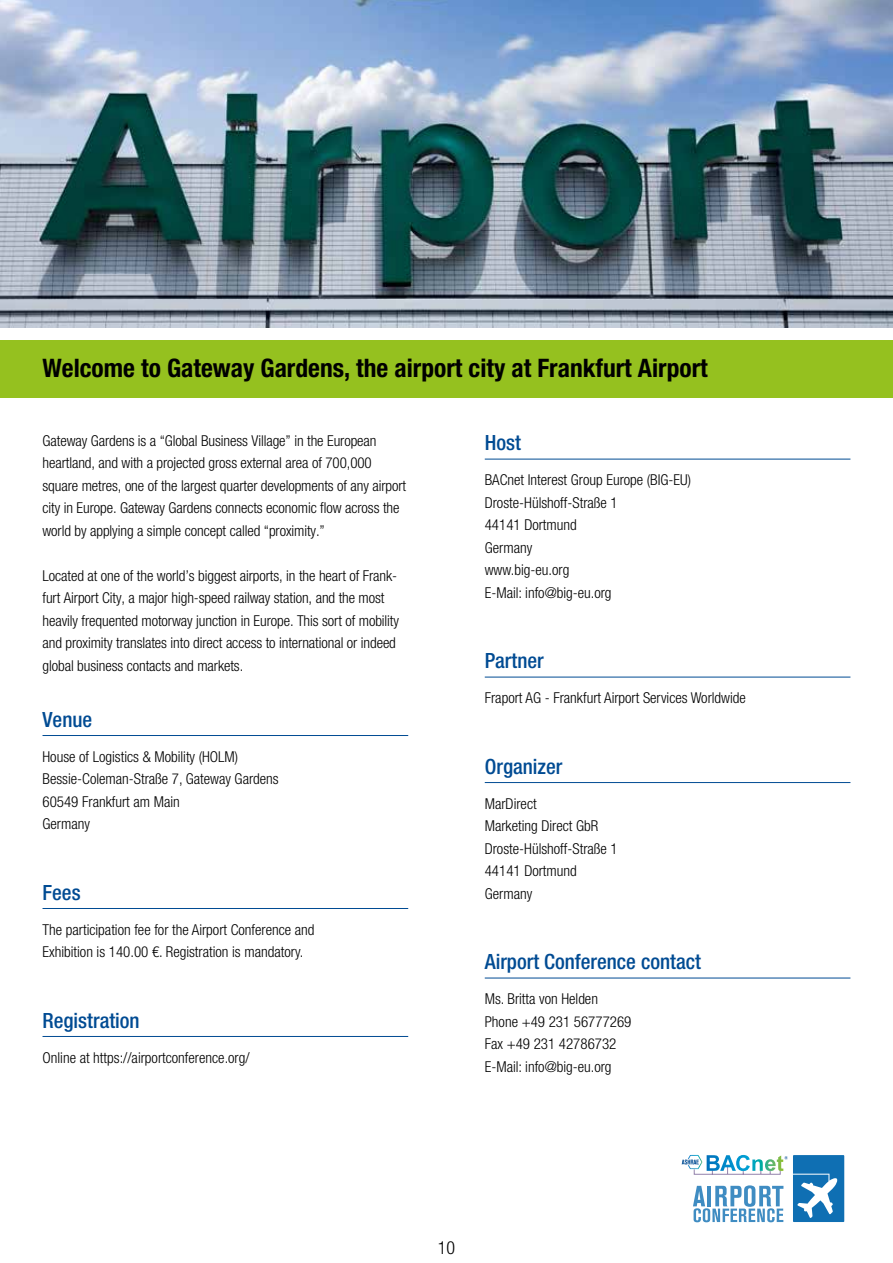
<style>
.page{position:relative;width:893px;height:1263px;background:#fff}
.page>*{position:absolute;margin:0;border:0;box-sizing:border-box;transform-origin:0 0}
.t1{font:700 condensed 25.5px "Helvetica Neue";color:#000}
.t2{font:500 condensed 21px "Helvetica Neue";color:#004b93}
.t3{font:300 condensed 18px "Helvetica Neue LT Std";color:#000}
.t4{font:300 condensed 15px/22.5px "Helvetica Neue";letter-spacing:-.005em;color:#000}
.t5{font:300 condensed 15px/22.5px "Helvetica Neue LT Std";color:#000}
</style>
<div class="page">
<img style="left:0;top:0;width:893px;height:328px">
<div style="left:0;top:340px;width:893px;height:57px;background:#95c11f"></div>
<img style="left:707px;top:1155px;width:75px;height:1px">
<div style="left:793px;top:1155px;width:51px;height:67px;background:#0f6fb3"></div>
<svg style="left:682px;top:1156px;width:155px;height:66px"></svg>
<hr style="left:43px;top:735px;width:365px;height:1px;background:#004b93">
<hr style="left:43px;top:908px;width:365px;height:1px;background:#004b93">
<hr style="left:43px;top:1036px;width:365px;height:1px;background:#004b93">
<hr style="left:485px;top:459px;width:365px;height:1px;background:#004b93">
<hr style="left:485px;top:677px;width:365px;height:1px;background:#004b93">
<hr style="left:485px;top:782px;width:365px;height:1px;background:#004b93">
<hr style="left:485px;top:978px;width:365px;height:1px;background:#004b93">
<h1 class="t1" style="left:43px;top:352px;width:667px">Welcome to Gateway Gardens, the airport city at Frankfurt Airport</h1>
<p class="t4" style="left:43px;top:429px;width:365px">Gateway Gardens is a “Global Business Village” in the European heartland, and with a projected gross external area of 700,000 square metres, one of the largest quarter developments of any airport city in Europe. Gateway Gardens connects economic flow across the world by applying a simple concept called “proximity.”</p>
<p class="t4" style="left:43px;top:564px;width:358px">Located at one of the world’s biggest airports, in the heart of Frank&shy;furt Airport City, a major high-speed railway station, and the most heavily frequented motorway junction in Europe. This sort of mobility and proximity translates into direct access to international or indeed global business contacts and markets.</p>
<h2 class="t2" style="left:43px;top:707px;width:51px">Venue</h2>
<p class="t5" style="left:43px;top:745px;width:238px">House of Logistics &amp; Mobility (HOLM)<br>Bessie-Coleman-Straße 7, Gateway Gardens<br>60549 Frankfurt am Main<br>Germany</p>
<h2 class="t2" style="left:43px;top:880px;width:40px">Fees</h2>
<p class="t5" style="left:43px;top:918px;width:274px">The participation fee for the Airport Conference and<br>Exhibition is 140.00 €. Registration is mandatory.</p>
<h2 class="t2" style="left:43px;top:1007px;width:99px">Registration</h2>
<p class="t5" style="left:43px;top:1046px;width:209px">Online at https://airportconference.org/</p>
<h2 class="t2" style="left:485px;top:430px;width:38px">Host</h2>
<p class="t5" style="left:485px;top:469px;width:208px">BACnet Interest Group Europe (BIG-EU)<br>Droste-Hülshoff-Straße 1<br>44141 Dortmund<br>Germany<br>www.big-eu.org<br>E-Mail: info@big-eu.org</p>
<h2 class="t2" style="left:485px;top:648px;width:61px">Partner</h2>
<p class="t5" style="left:485px;top:687px;width:263px">Fraport AG - Frankfurt Airport Services Worldwide</p>
<h2 class="t2" style="left:485px;top:754px;width:79px">Organizer</h2>
<p class="t5" style="left:485px;top:792px;width:134px">MarDirect<br>Marketing Direct GbR<br>Droste-Hülshoff-Straße 1<br>44141 Dortmund<br>Germany</p>
<h2 class="t2" style="left:485px;top:949px;width:218px">Airport Conference contact</h2>
<p class="t5" style="left:485px;top:988px;width:148px">Ms. Britta von Helden<br>Phone +49 231 56777269<br>Fax +49 231 42786732<br>E-Mail: info@big-eu.org</p>
<p class="t3" style="left:438px;top:1237px;width:19px">10</p>
</div>
